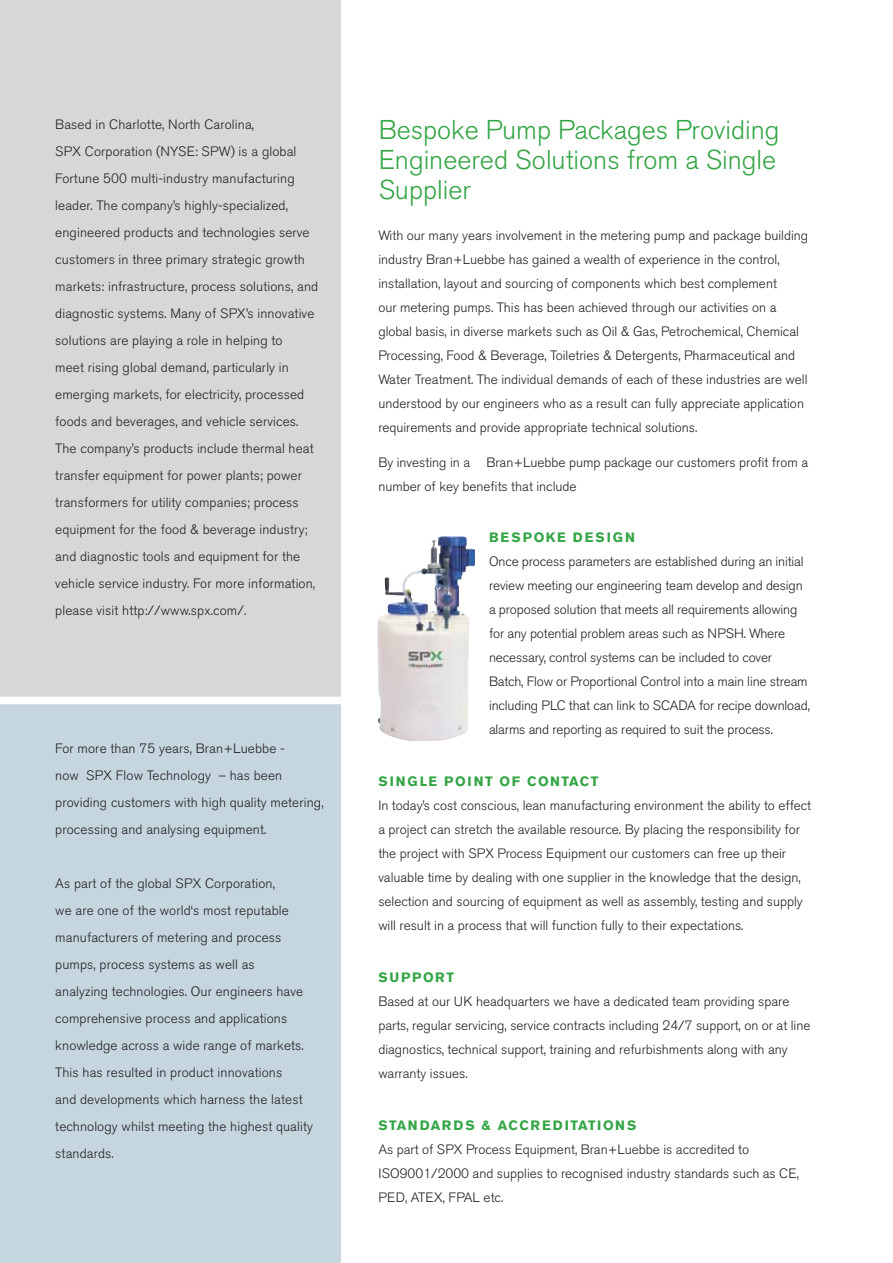
<style>
.page{position:relative;width:893px;height:1263px;background:#fff}
.page>*{position:absolute;margin:0;border:0;box-sizing:border-box;transform-origin:0 0}
.t1{font:300 27px/30px "Akzidenz Grotesk BE";color:#33a544;text-align:justify}
.t2{font:300 13.5px/27px "Akzidenz Grotesk BE";color:#231f20}
.t3{font:700 13.5px "Akzidenz Grotesk BE";letter-spacing:.11em;color:#33a544}
.t4{font:700 13.5px "Akzidenz Grotesk BE";letter-spacing:.13em;color:#33a544}
.t5{font:700 13.5px "Akzidenz Grotesk BE";letter-spacing:.15em;color:#33a544}
</style>
<div class="page">
<div style="left:0;top:700px;width:340px;height:563px;background:#c5d6df"></div>
<div style="left:0;top:0;width:340px;height:700px;background:#d5d7d8"></div>
<div style="left:0;top:697px;width:341px;height:7px;background:#fff"></div>
<img style="left:385px;top:536px;width:58px;height:66px">
<p class="t2" style="left:55px;top:111px;width:264px">Based in Charlotte, North Carolina,<br>SPX Corporation (NYSE: SPW) is a global Fortune 500 multi-industry manufacturing leader. The company’s highly-specialized, engineered products and technologies serve customers in three primary strategic growth markets: infrastructure, process solutions, and diagnostic systems. Many of SPX’s innovative solutions are playing a role in helping to<br>meet rising global demand, particularly in emerging markets, for electricity, processed foods and beverages, and vehicle services.<br>The company’s products include thermal heat transfer equipment for power plants; power transformers for utility companies; process equipment for the food &amp; beverage industry; and diagnostic tools and equipment for the vehicle service industry. For more information, please visit http://www.spx.com/.</p>
<h1 class="t1" style="left:379px;top:116px;width:402px">Bespoke Pump Packages Providing Engineered Solutions from a Single Supplier</h1>
<p class="t2" style="left:378px;top:223px;width:431px;line-height:24px">With our many years involvement in the metering pump and package building industry Bran+Luebbe has gained a wealth of experience in the control, installation, layout and sourcing of components which best complement<br>our metering pumps. This has been achieved through our activities on a global basis, in diverse markets such as Oil &amp; Gas, Petrochemical, Chemical Processing, Food &amp; Beverage, Toiletries &amp; Detergents, Pharmaceutical and Water Treatment. The individual demands of each of these industries are well understood by our engineers who as a result can fully appreciate application requirements and provide appropriate technical solutions.</p>
<p class="t2" style="left:378px;top:450px;width:431px;line-height:24px">By investing in a Bran+Luebbe pump package our customers profit from a number of key benefits that include</p>
<p class="t5" style="left:489px;top:530px;width:147px">BESPOKE DESIGN</p>
<p class="t2" style="left:489px;top:550px;width:322px;line-height:24px">Once process parameters are established during an initial review meeting our engineering team develop and design a proposed solution that meets all requirements allowing for any potential problem areas such as NPSH. Where necessary, control systems can be included to cover Batch, Flow or Proportional Control into a main line stream including PLC that can link to SCADA for recipe download, alarms and reporting as required to suit the process.</p>
<p class="t3" style="left:378px;top:774px;width:221px">SINGLE POINT OF CONTACT</p>
<p class="t2" style="left:378px;top:794px;width:434px;line-height:24px">In today’s cost conscious, lean manufacturing environment the ability to effect a project can stretch the available resource. By placing the responsibility for the project with SPX Process Equipment our customers can free up their valuable time by dealing with one supplier in the knowledge that the design, selection and sourcing of equipment as well as assembly, testing and supply will result in a process that will function fully to their expectations.</p>
<p class="t4" style="left:378px;top:970px;width:77px">SUPPORT</p>
<p class="t2" style="left:378px;top:990px;width:434px;line-height:24px">Based at our UK headquarters we have a dedicated team providing spare parts, regular servicing, service contracts including 24/7 support, on or at line diagnostics, technical support, training and refurbishments along with any warranty issues.</p>
<p class="t4" style="left:378px;top:1117px;width:131px">STANDARDS &amp; ACC</p>
<p class="t3" style="left:530px;top:1117px;width:108px">RED ITATIONS</p>
<p class="t2" style="left:378px;top:1137px;width:422px;line-height:24px">As part of SPX Process Equipment, Bran+Luebbe is accredited to<br>ISO9001/2000 and supplies to recognised industry standards such as CE,<br>PED, ATEX, FPAL etc.</p>
<p class="t2" style="left:55px;top:735px;width:270px">For more than 75 years, Bran+Luebbe -<br>now SPX Flow Technology – has been providing customers with high quality metering, processing and analysing equipment.</p>
<p class="t2" style="left:55px;top:870px;width:259px">As part of the global SPX Corporation,<br>we are one of the world‘s most reputable manufacturers of metering and process pumps, process systems as well as<br>analyzing technologies. Our engineers have comprehensive process and applications knowledge across a wide range of markets.<br>This has resulted in product innovations<br>and developments which harness the latest technology whilst meeting the highest quality standards.</p>
</div>
